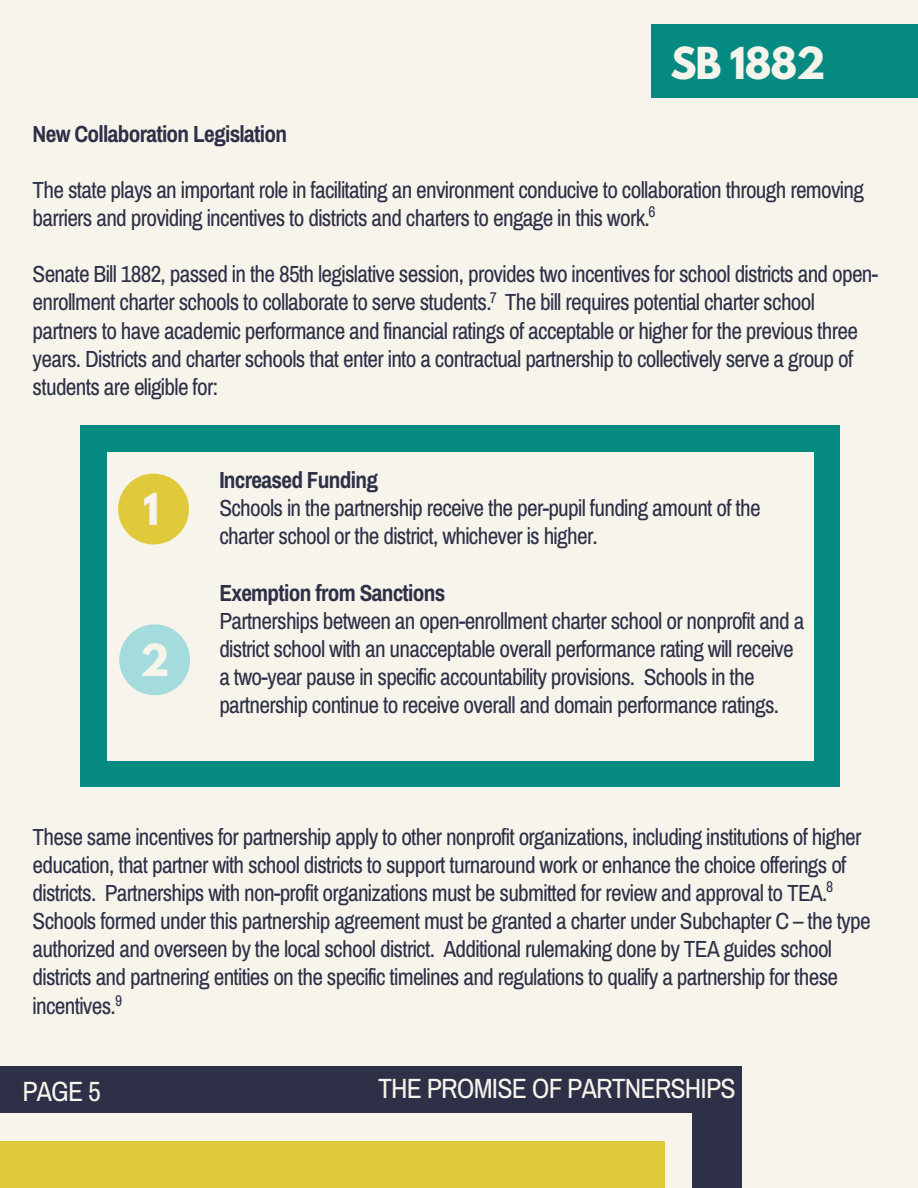
<style>
.page{position:relative;width:918px;height:1188px;background:#f7f4eb}
.page>*{position:absolute;margin:0;border:0;box-sizing:border-box;transform-origin:0 0}
.t1{font:700 39px "League Spartan";letter-spacing:-.03em;color:#f7f4eb}
.t2{font:27.9px "Archivo Narrow";letter-spacing:-.03em;color:#f7f4eb}
.t3{font:23.4px/28.2px "Archivo Narrow";letter-spacing:-.03em;color:#2d3047}
.t4{font:700 23.4px "Archivo Narrow";letter-spacing:-.03em;color:#2d3047}
.t5{font:15.6px "Archivo Narrow";color:#2d3047}
</style>
<div class="page">
<div style="left:814px;top:761px;width:26px;height:26px;background:#048a81"></div>
<div style="left:80px;top:450px;width:26px;height:313px;background:#048a81"></div>
<div style="left:80px;top:761px;width:26px;height:26px;background:#048a81"></div>
<div style="left:814px;top:450px;width:26px;height:313px;background:#048a81"></div>
<div style="left:105px;top:761px;width:711px;height:26px;background:#048a81"></div>
<div style="left:814px;top:426px;width:26px;height:26px;background:#048a81"></div>
<div style="left:80px;top:426px;width:26px;height:26px;background:#048a81"></div>
<div style="left:105px;top:426px;width:711px;height:26px;background:#048a81"></div>
<div style="left:0;top:1066px;width:742px;height:122px;background:#2d3047"></div>
<div style="left:0;top:1114px;width:692px;height:74px;background:#f7f4eb"></div>
<div style="left:0;top:1141px;width:665px;height:47px;background:#e0ca3c"></div>
<div style="left:651px;top:25px;width:267px;height:73px;background:#048a81"></div>
<svg style="left:118px;top:474px;width:71px;height:70px"></svg>
<svg style="left:119px;top:624px;width:71px;height:71px"></svg>
<h1 class="t1" style="left:670px;top:44px;width:156px">SB 1882</h1>
<p class="t4" style="left:33px;top:120px;width:256px">New Collaboration Legislation</p>
<p class="t3" style="left:33px;top:175px;width:833px">The state plays an important role in facilitating an environment conducive to collaboration through removing barriers and providing incentives to districts and charters to engage in this work.</p>
<p class="t3" style="left:33px;top:260px;width:847px">Senate Bill 1882, passed in the 85th legislative session, provides two incentives for school districts and open&shy;enrollment charter schools to collaborate to serve students. The bill requires potential charter school partners to have academic performance and financial ratings of acceptable or higher for the previous three years. Districts and charter schools that enter into a contractual partnership to collectively serve a group of students are eligible for:</p>
<p class="t5" style="left:648px;top:203px;width:9px">6</p>
<p class="t5" style="left:490px;top:288px;width:9px">7</p>
<h1 class="t1" style="left:143px;top:489px;width:18px">1</h1>
<h1 class="t1" style="left:140px;top:641px;width:31px">2</h1>
<p class="t4" style="left:219px;top:466px;width:160px">Increased Funding</p>
<p class="t3" style="left:219px;top:494px;width:543px">Schools in the partnership receive the per-pupil funding amount of the charter school or the district, whichever is higher.</p>
<p class="t4" style="left:219px;top:579px;width:228px">Exemption from Sanctions</p>
<p class="t3" style="left:219px;top:606px;width:587px">Partnerships between an open-enrollment charter school or nonprofit and a district school with an unacceptable overall performance rating will receive a two-year pause in specific accountability provisions. Schools in the partnership continue to receive overall and domain performance ratings.</p>
<p class="t3" style="left:33px;top:822px;width:840px">These same incentives for partnership apply to other nonprofit organizations, including institutions of higher education, that partner with school districts to support turnaround work or enhance the choice offerings of districts. Partnerships with non-profit organizations must be submitted for review and approval to TEA.<br>Schools formed under this partnership agreement must be granted a charter under Subchapter C – the type authorized and overseen by the local school district. Additional rulemaking done by TEA guides school districts and partnering entities on the specific timelines and regulations to qualify a partnership for these incentives.</p>
<p class="t5" style="left:826px;top:878px;width:9px">8</p>
<p class="t5" style="left:115px;top:991px;width:9px">9</p>
<p class="t2" style="left:22px;top:1075px;width:80px">PAGE 5</p>
<p class="t2" style="left:378px;top:1072px;width:359px">THE PROMISE OF PARTNERSHIPS</p>
</div>
